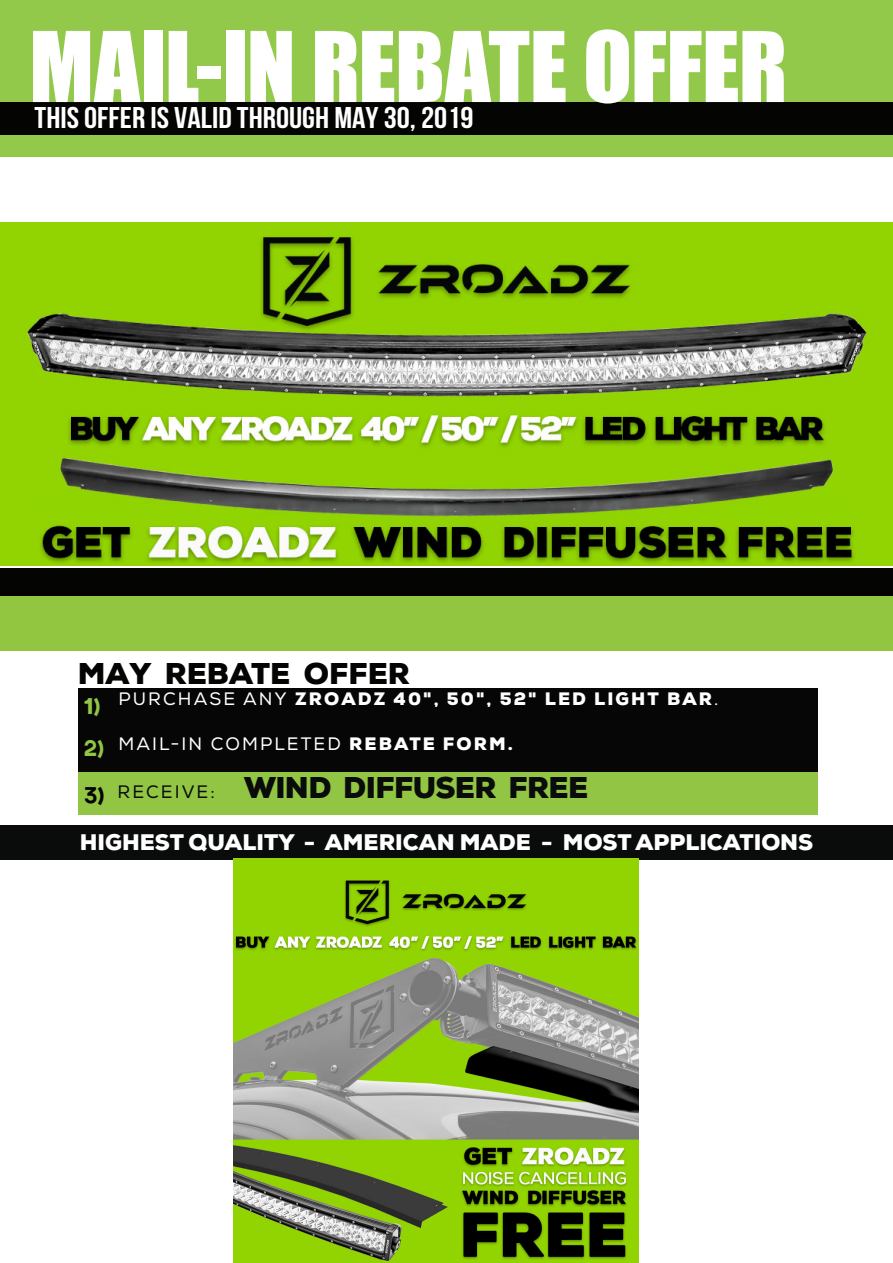
<style>
.page{position:relative;width:893px;height:1263px;background:#fff}
.page>*{position:absolute;margin:0;border:0;box-sizing:border-box;transform-origin:0 0}
.t1{font:90px "Impact";letter-spacing:-.01em;color:#fff}
.t2{font:30px "Bebas Neue";color:#fff;scale:1.1 1}
.t3{font:900 30px "Nexa";letter-spacing:-.02em;color:#090c0a}
.t4{font:900 30px "Nexa";color:#040503}
.t5{font:900 22.5px "Nexa";color:#fff}
.t6{font:22.5px/42.6px "Axis";color:#91c543}
.t7{font:22.5px "Axis";color:#040503}
.t8{font:900 18px "Nexa";letter-spacing:.115em;color:#fff}
.t9{font:18px "Nexa";letter-spacing:.115em;color:#fff}
.s1{font-weight:400}
.s2{font-weight:900}
.s3{font-weight:400;font-size:18px}
</style>
<div class="page">
<div style="left:0;top:0;width:893px;height:157px;background:#92c94b"></div>
<div style="left:0;top:825px;width:893px;height:34px;background:#090c0a"></div>
<div style="left:79px;top:688px;width:739px;height:90px;background:#050605"></div>
<div style="left:79px;top:773px;width:739px;height:42px;background:#91c543"></div>
<img style="left:234px;top:858px;width:405px;height:405px">
<div style="left:0;top:102px;width:893px;height:32px;background:#040503"></div>
<div style="left:0;top:568px;width:893px;height:45px;background:#040503"></div>
<div style="left:0;top:596px;width:893px;height:55px;background:#93c640"></div>
<img style="left:0;top:222px;width:893px;height:344px">
<h1 class="t1" style="left:29px;top:-3px;width:759px">MAIL-IN REBATE OFFER</h1>
<h2 class="t2" style="left:35px;top:101px;width:400px">THIS OFFER IS VALID THROUGH MAY 30, 2019</h2>
<h2 class="t4" style="left:78px;top:654px;width:334px">MAY REBATE OFFER</h2>
<p class="t6" style="left:83px;top:686px;width:23px">1)<br>2)</p>
<p class="t7" style="left:83px;top:782px;width:23px">3)</p>
<p class="t5" style="left:80px;top:827px;width:735px">HIGHEST QUALITY - AMERICAN MADE - MOST APPLICATIONS</p>
<p class="t8" style="left:119px;top:687px;width:601px"><span class="s1">PURCHASE ANY</span> ZROADZ 40", 50", 52" LED LIGHT BAR<span class="s1">.</span></p>
<p class="t9" style="left:119px;top:733px;width:396px">MAIL-IN COMPLETED <span class="s2">REBATE FORM.</span></p>
<h2 class="t3" style="left:117px;top:768px;width:472px"><span class="s3">RECEIVE:</span> WIND DIFFUSER FREE</h2>
</div>
